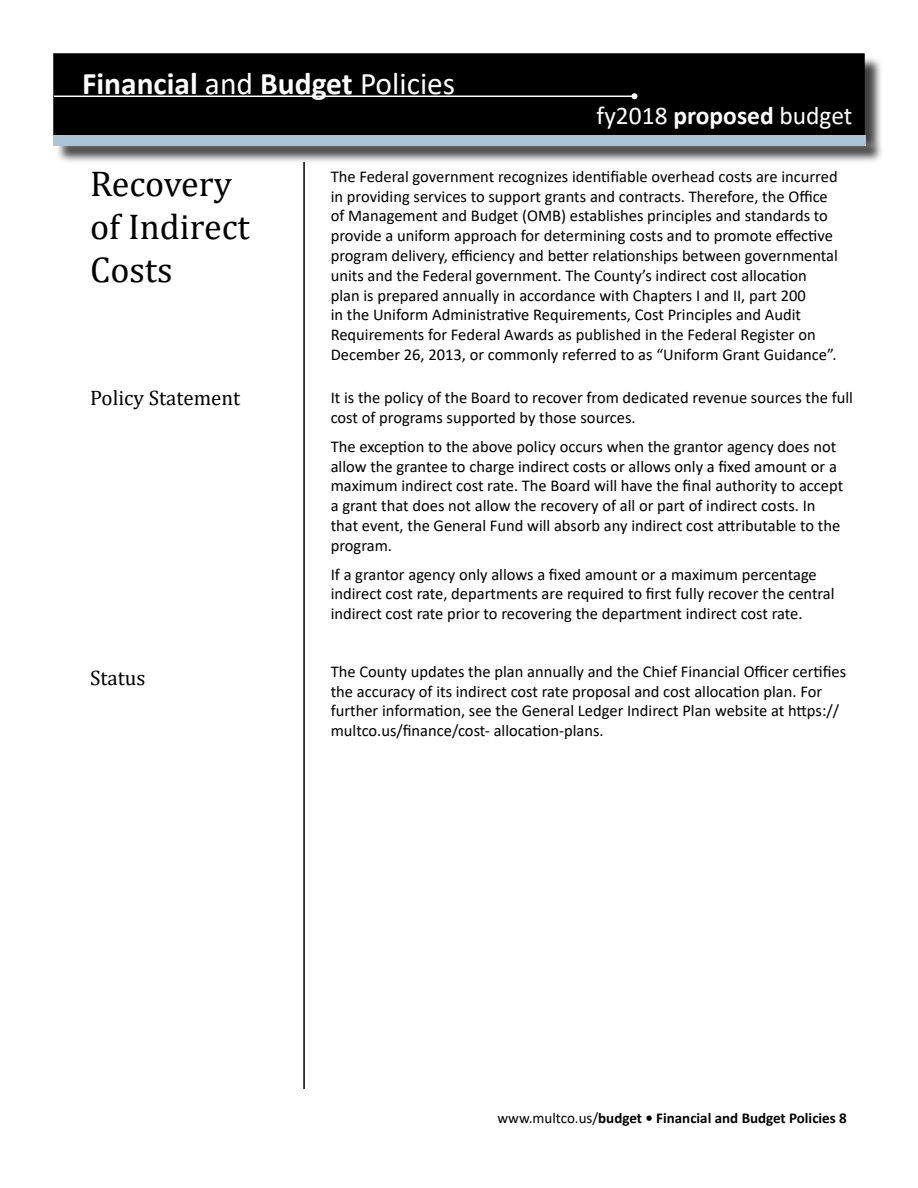
<style>
.page{position:relative;width:918px;height:1188px;background:#fff}
.page>*{position:absolute;margin:0;border:0;box-sizing:border-box;transform-origin:0 0}
.t1{font:36px/43.2px "Cambria";color:#000}
.t2{font:700 31.5px "Calibri";color:#fff}
.t3{font:25.5px "Calibri";color:#fff}
.t4{font:21px "Cambria";color:#000}
.t5{font:16.5px/19.8px "Calibri";color:#000}
.t6{font:700 15px "Calibri";color:#000}
.s1{font-weight:400}
.s2{font-weight:700}
</style>
<div class="page">
<hr style="left:303px;top:162px;width:2px;height:927px;background:#000">
<div style="left:54px;top:54px;width:810px;height:80px;background:#000"></div>
<div style="left:53px;top:53px;width:812px;height:82px;border:2px solid #000"></div>
<hr style="left:54px;top:96px;width:580px;height:1px;background:#fff">
<svg style="left:632px;top:93px;width:6px;height:6px"></svg>
<div style="left:56px;top:137px;width:828px;height:27px;background:#000;opacity:.75"></div>
<div style="left:53px;top:135px;width:812px;height:10px;background:#acc3d5"></div>
<h2 class="t2" style="left:82px;top:61px;width:375px">Financial <span class="s1">and</span> Budget <span class="s1">Policies</span></h2>
<h3 class="t3" style="left:597px;top:98px;width:257px">fy2018 <span class="s2">proposed</span> budget</h3>
<h1 class="t1" style="left:90px;top:162px;width:161px">Recovery of Indirect<br>Costs</h1>
<p class="t4" style="left:90px;top:385px;width:152px">Policy Statement</p>
<p class="t4" style="left:90px;top:666px;width:57px">Status</p>
<p class="t5" style="left:331px;top:166px;width:509px">The Federal government recognizes identifiable overhead costs are incurred in providing services to support grants and contracts. Therefore, the Office of Management and Budget (OMB) establishes principles and standards to provide a uniform approach for determining costs and to promote effective program delivery, efficiency and better relationships between governmental units and the Federal government. The County’s indirect cost allocation plan is prepared annually in accordance with Chapters I and II, part 200<br>in the Uniform Administrative Requirements, Cost Principles and Audit Requirements for Federal Awards as published in the Federal Register on December 26, 2013, or commonly referred to as “Uniform Grant Guidance”.</p>
<p class="t5" style="left:331px;top:387px;width:524px">It is the policy of the Board to recover from dedicated revenue sources the full cost of programs supported by those sources.</p>
<p class="t5" style="left:331px;top:436px;width:514px">The exception to the above policy occurs when the grantor agency does not allow the grantee to charge indirect costs or allows only a fixed amount or a maximum indirect cost rate. The Board will have the final authority to accept a grant that does not allow the recovery of all or part of indirect costs. In that event, the General Fund will absorb any indirect cost attributable to the program.</p>
<p class="t5" style="left:331px;top:564px;width:505px">If a grantor agency only allows a fixed amount or a maximum percentage indirect cost rate, departments are required to first fully recover the central indirect cost rate prior to recovering the department indirect cost rate.</p>
<p class="t5" style="left:331px;top:661px;width:517px">The County updates the plan annually and the Chief Financial Officer certifies the accuracy of its indirect cost rate proposal and cost allocation plan. For further information, see the General Ledger Indirect Plan website at https:// multco.us/finance/cost- allocation-plans.</p>
<p class="t6" style="left:498px;top:1107px;width:351px"><span class="s1">www.multco.us/</span>budget • Financial and Budget Policies 8</p>
</div>
